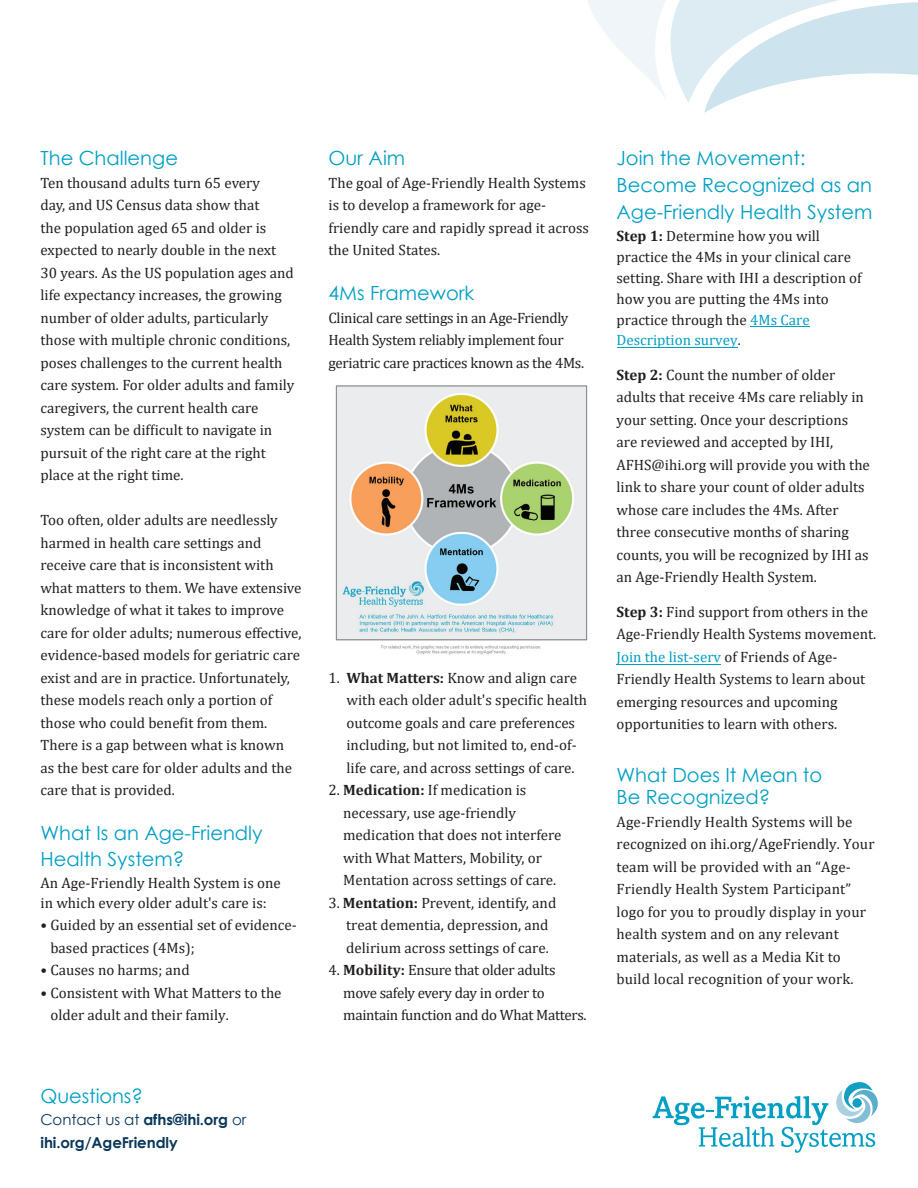
<style>
.page{position:relative;width:918px;height:1188px;background:#fff}
.page>*{position:absolute;margin:0;border:0;box-sizing:border-box;transform-origin:0 0}
.t1{font:19.5px/27px "Century Gothic";color:#009fc3}
.t2{font:15px/22.5px "Cambria";color:#231f20}
.t3{font:15px/22.5px "Cambria";letter-spacing:-.02em;color:#231f20}
.t4{font:700 15px/22.5px "Century Gothic";letter-spacing:-.005em;color:#0a385a}
.s1{font-weight:400}
.s2{font-weight:700}
.s3{color:#009fc3}
</style>
<div class="page">
<img style="left:335px;top:385px;width:253px;height:270px">
<hr style="left:617px;top:347px;width:120px;height:1px;background:#009fc3">
<hr style="left:750px;top:326px;width:60px;height:1px;background:#009fc3">
<hr style="left:616px;top:664px;width:105px;height:1px;background:#009fc3">
<svg style="left:653px;top:1082px;width:225px;height:71px"></svg>
<svg style="left:852px;top:1098px;width:10px;height:10px"></svg>
<svg style="left:587px;top:0;width:331px;height:113px"></svg>
<h1 class="t1" style="left:40px;top:144px;width:139px">The Challenge</h1>
<p class="t2" style="left:40px;top:171px;width:255px">Ten thousand adults turn 65 every<br>day, and US Census data show that<br>the population aged 65 and older is expected to nearly double in the next 30 years. As the US population ages and life expectancy increases, the growing number of older adults, particularly those with multiple chronic conditions, poses challenges to the current health care system. For older adults and family caregivers, the current health care system can be difficult to navigate in pursuit of the right care at the right place at the right time.</p>
<p class="t2" style="left:40px;top:509px;width:262px">Too often, older adults are needlessly harmed in health care settings and receive care that is inconsistent with what matters to them. We have extensive knowledge of what it takes to improve care for older adults; numerous effective, evidence-based models for geriatric care exist and are in practice. Unfortunately, these models reach only a portion of those who could benefit from them.<br>There is a gap between what is known as the best care for older adults and the care that is provided.</p>
<h1 class="t1" style="left:40px;top:820px;width:224px;line-height:26.2px">What Is an Age-Friendly<br>Health System?</h1>
<p class="t2" style="left:40px;top:873px;width:242px;line-height:20.2px">An Age-Friendly Health System is one in which every older adult's care is:</p>
<p class="t2" style="left:50px;top:914px;width:248px;text-indent:-10px">• Guided by an essential set of evidence&shy;based practices (4Ms);</p>
<p class="t2" style="left:40px;top:959px;width:151px">• Causes no harms; and</p>
<p class="t2" style="left:50px;top:981px;width:233px;text-indent:-10px">• Consistent with What Matters to the older adult and their family.</p>
<h1 class="t1" style="left:40px;top:1082px;width:104px">Questions?</h1>
<p class="t4" style="left:40px;top:1108px;width:207px"><span class="s1">Contact us at</span> afhs@ihi.org <span class="s1">or </span>ihi.org/AgeFriendly</p>
<h1 class="t1" style="left:328px;top:144px;width:78px">Our Aim</h1>
<p class="t2" style="left:328px;top:171px;width:262px">The goal of Age-Friendly Health Systems is to develop a framework for age&shy;friendly care and rapidly spread it across the United States.</p>
<h1 class="t1" style="left:328px;top:279px;width:147px">4Ms Framework</h1>
<p class="t3" style="left:328px;top:306px;width:257px">Clinical care settings in an Age-Friendly<br>Health System reliably implement four geriatric care practices known as the 4Ms.</p>
<p class="t2" style="left:346px;top:666px;width:242px;text-indent:-18px">1. <span class="s2">What Matters:</span> Know and align care with each older adult's specific health outcome goals and care preferences including, but not limited to, end-of&shy;life care, and across settings of care.</p>
<p class="t2" style="left:343px;top:779px;width:220px;text-indent:-15px">2. <span class="s2">Medication:</span> If medication is necessary, use age-friendly medication that does not interfere with What Matters, Mobility, or<br>Mentation across settings of care.</p>
<p class="t2" style="left:346px;top:891px;width:212px;text-indent:-18px">3. <span class="s2">Mentation:</span> Prevent, identify, and treat dementia, depression, and delirium across settings of care.</p>
<p class="t3" style="left:343px;top:959px;width:245px;text-indent:-15px">4. <span class="s2">Mobility:</span> Ensure that older adults move safely every day in order to maintain function and do What Matters.</p>
<h1 class="t1" style="left:616px;top:144px;width:258px">Join the Movement:<br>Become Recognized as an<br>Age-Friendly Health System</h1>
<p class="t2" style="left:616px;top:226px;width:247px;line-height:20.9px"><span class="s2">Step 1:</span> Determine how you will practice the 4Ms in your clinical care setting. Share with IHI a description of how you are putting the 4Ms into practice through the <span class="s3">4Ms Care<br>Description survey</span>.</p>
<p class="t2" style="left:616px;top:363px;width:255px"><span class="s2">Step 2:</span> Count the number of older adults that receive 4Ms care reliably in your setting. Once your descriptions are reviewed and accepted by IHI, AFHS@ihi.org will provide you with the link to share your count of older adults whose care includes the 4Ms. After three consecutive months of sharing counts, you will be recognized by IHI as an Age-Friendly Health System.</p>
<p class="t2" style="left:616px;top:600px;width:261px"><span class="s2">Step 3:</span> Find support from others in the Age-Friendly Health Systems movement.<br><span class="s3">Join the list-serv</span> of Friends of Age-Friendly Health Systems to learn about emerging resources and upcoming opportunities to learn with others.</p>
<h1 class="t1" style="left:616px;top:763px;width:207px;line-height:22.5px">What Does It Mean to<br>Be Recognized?</h1>
<p class="t2" style="left:616px;top:810px;width:260px">Age-Friendly Health Systems will be recognized on ihi.org/AgeFriendly. Your team will be provided with an “Age-Friendly Health System Participant” logo for you to proudly display in your health system and on any relevant materials, as well as a Media Kit to build local recognition of your work.</p>
</div>
